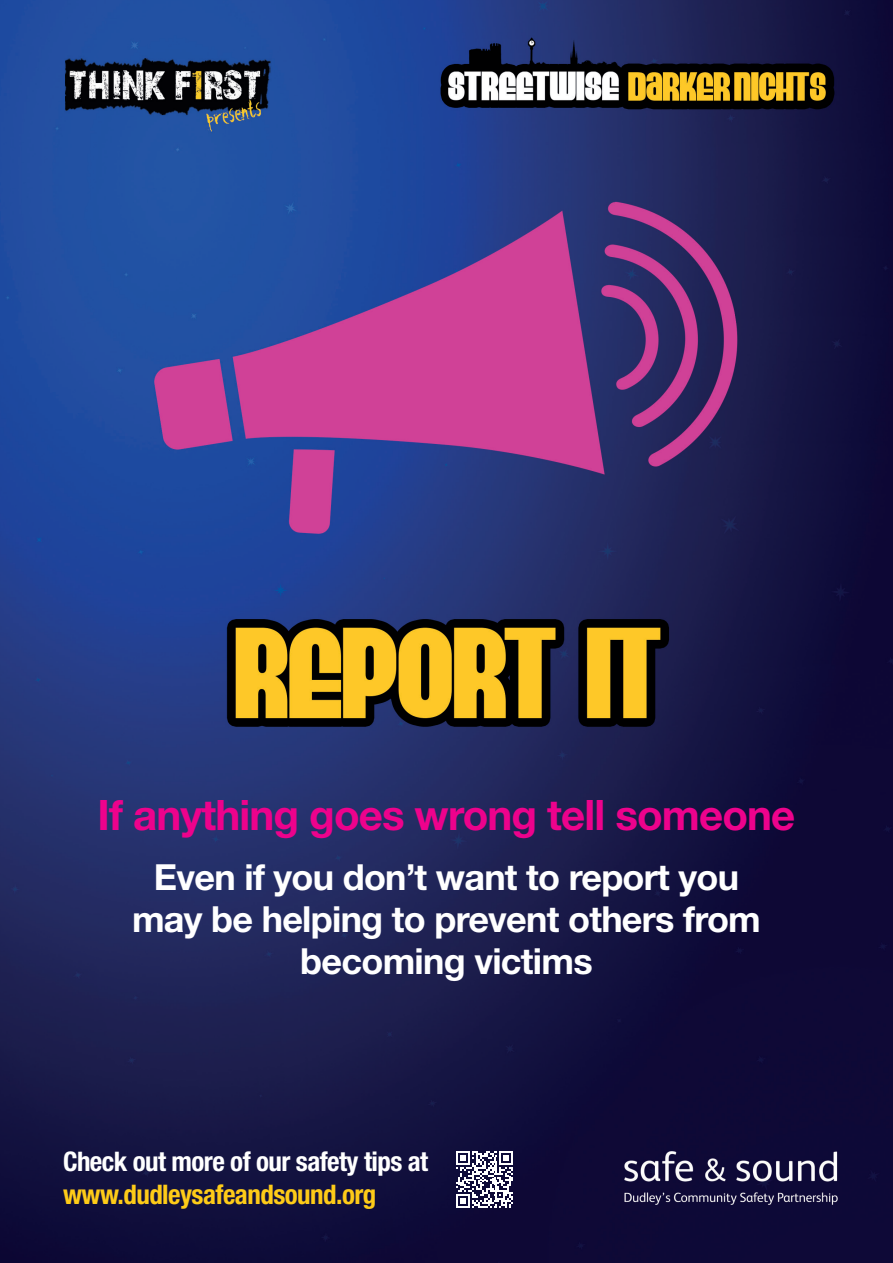
<style>
.page{position:relative;width:893px;height:1263px;background:#fff}
.page>*{position:absolute;margin:0;border:0;box-sizing:border-box;transform-origin:0 0}
.t1{font:700 42px "Helvetica Neue";letter-spacing:-.02em;color:#ed028c}
.t2{font:700 36px/42px "Helvetica Neue";letter-spacing:-.02em;color:#fff;text-align:center}
.t3{font:700 condensed 27px "Helvetica Neue";letter-spacing:-.02em;color:#fff}
.t4{font:700 condensed 27px "Helvetica Neue";letter-spacing:-.02em;color:#fecb18}
</style>
<div class="page">
<img style="left:0;top:0;width:893px;height:1263px">
<svg style="left:456px;top:1151px;width:57px;height:57px"></svg>
<p class="t1" style="left:98px;top:789px;width:699px">If anything goes wrong tell someone</p>
<p class="t2" style="left:154px;top:855px;width:586px">Even if you don’t want to report you</p>
<p class="t2" style="left:132px;top:897px;width:630px">may be helping to prevent others from becoming victims</p>
<p class="t3" style="left:63px;top:1145px;width:367px">Check out more of our safety tips at</p>
<p class="t4" style="left:63px;top:1178px;width:315px">www.dudleysafeandsound.org</p>
</div>
